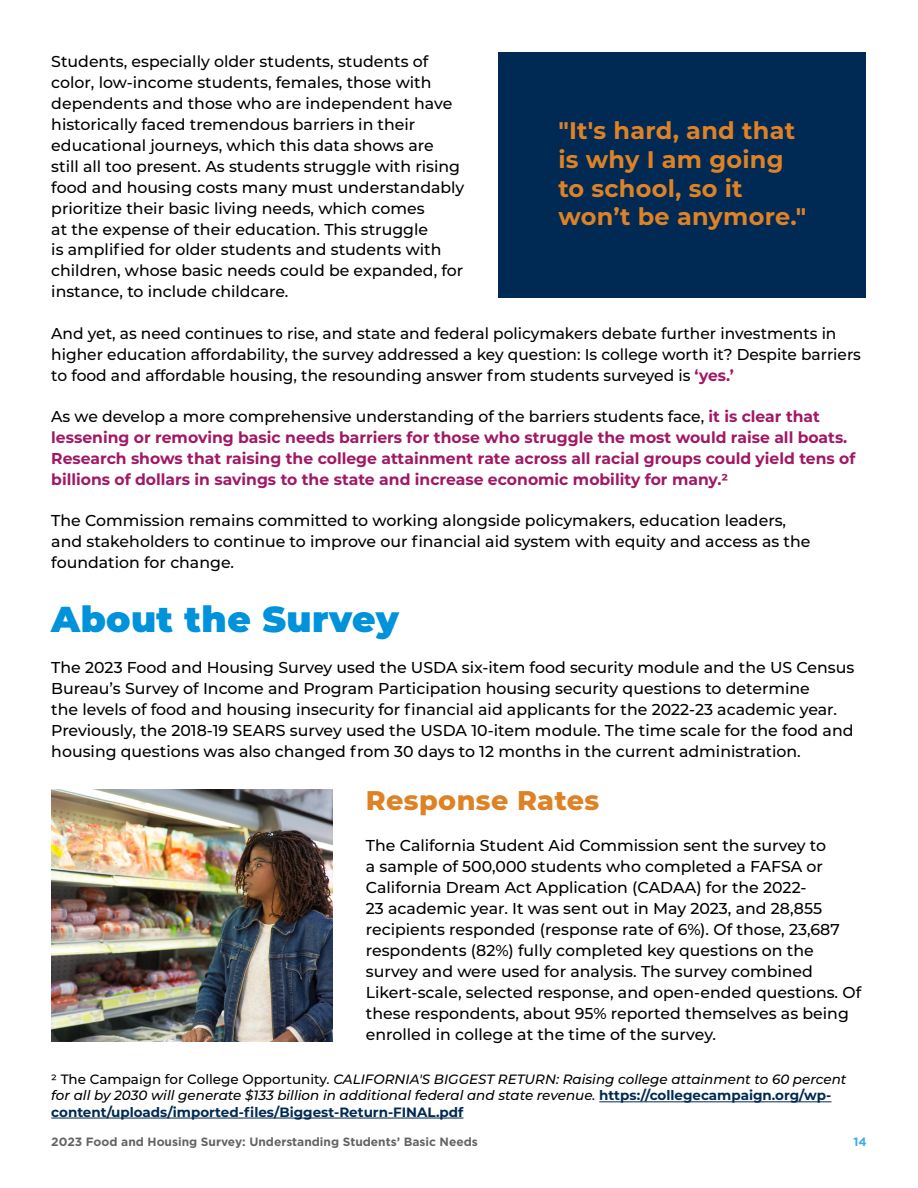
<style>
.page{position:relative;width:918px;height:1188px;background:#fff}
.page>*{position:absolute;margin:0;border:0;box-sizing:border-box;transform-origin:0 0}
.t1{font:900 36px "Montserrat";letter-spacing:.01em;color:#0092db}
.t2{font:800 27px "Montserrat";letter-spacing:.015em;color:#de8225}
.t3{font:700 24px/28.8px "Montserrat";letter-spacing:.01em;color:#de8225}
.t4{font:500 15.75px/21px "Montserrat";color:#000}
.t5{font:700 15.75px/21px "Montserrat";color:#a11865}
.t6{font:italic 500 13.5px/16.2px "Montserrat";color:#000}
.t7{font:700 12px "Gotham";color:#636466}
.t8{font:700 12px "Gotham";color:#40ade4}
.s1{font-weight:700;color:#a11865}
.s2{font-weight:500;color:#000}
.s3{font-style:normal}
.s4{font-weight:700;font-style:normal;color:#002a53}
</style>
<div class="page">
<hr style="left:599px;top:1101px;width:232px;height:1px;background:#002a53">
<hr style="left:51px;top:1118px;width:413px;height:1px;background:#002a53">
<img style="left:51px;top:789px;width:281px;height:252px">
<div style="left:499px;top:53px;width:367px;height:245px;background:#002a53"></div>
<p class="t4" style="left:51px;top:50px;width:415px">Students, especially older students, students of color, low-income students, females, those with dependents and those who are independent have historically faced tremendous barriers in their educational journeys, which this data shows are still all too present. As students struggle with rising food and housing costs many must understandably prioritize their basic living needs, which comes<br>at the expense of their education. This struggle<br>is amplified for older students and students with children, whose basic needs could be expanded, for instance, to include childcare.</p>
<p class="t4" style="left:51px;top:322px;width:811px">And yet, as need continues to rise, and state and federal policymakers debate further investments in higher education affordability, the survey addressed a key question: Is college worth it? Despite barriers to food and affordable housing, the resounding answer from students surveyed is <span class="s1">‘yes.’</span></p>
<p class="t5" style="left:51px;top:405px;width:806px"><span class="s2">As we develop a more comprehensive understanding of the barriers students face,</span> it is clear that lessening or removing basic needs barriers for those who struggle the most would raise all boats.<br>Research shows that raising the college attainment rate across all racial groups could yield tens of billions of dollars in savings to the state and increase economic mobility for many.2</p>
<p class="t4" style="left:51px;top:510px;width:761px">The Commission remains committed to working alongside policymakers, education leaders, and stakeholders to continue to improve our financial aid system with equity and access as the foundation for change.</p>
<h1 class="t1" style="left:51px;top:592px;width:349px">About the Survey</h1>
<p class="t4" style="left:51px;top:656px;width:805px">The 2023 Food and Housing Survey used the USDA six-item food security module and the US Census Bureau’s Survey of Income and Program Participation housing security questions to determine<br>the levels of food and housing insecurity for financial aid applicants for the 2022-23 academic year.<br>Previously, the 2018-19 SEARS survey used the USDA 10-item module. The time scale for the food and housing questions was also changed from 30 days to 12 months in the current administration.</p>
<h2 class="t2" style="left:366px;top:780px;width:235px">Response Rates</h2>
<p class="t4" style="left:366px;top:834px;width:497px">The California Student Aid Commission sent the survey to<br>a sample of 500,000 students who completed a FAFSA or California Dream Act Application (CADAA) for the 2022-<br>23 academic year. It was sent out in May 2023, and 28,855 recipients responded (response rate of 6%). Of those, 23,687 respondents (82%) fully completed key questions on the survey and were used for analysis. The survey combined Likert-scale, selected response, and open-ended questions. Of these respondents, about 95% reported themselves as being enrolled in college at the time of the survey.</p>
<p class="t6" style="left:51px;top:1071px;width:797px"><span class="s3">2 The Campaign for College Opportunity.</span> CALIFORNIA'S BIGGEST RETURN: Raising college attainment to 60 percent for all by 2030 will generate $133 billion in additional federal and state revenue. <span class="s4">https://collegecampaign.org/wp&shy;content/uploads/imported-files/Biggest-Return-FINAL.pdf</span></p>
<p class="t3" style="left:558px;top:115px;width:249px">"It's hard, and that is why I am going to school, so it won’t be anymore."</p>
<p class="t7" style="left:51px;top:1134px;width:428px">2023 Food and Housing Survey: Understanding Students’ Basic Needs</p>
<p class="t8" style="left:853px;top:1134px;width:15px">14</p>
</div>
